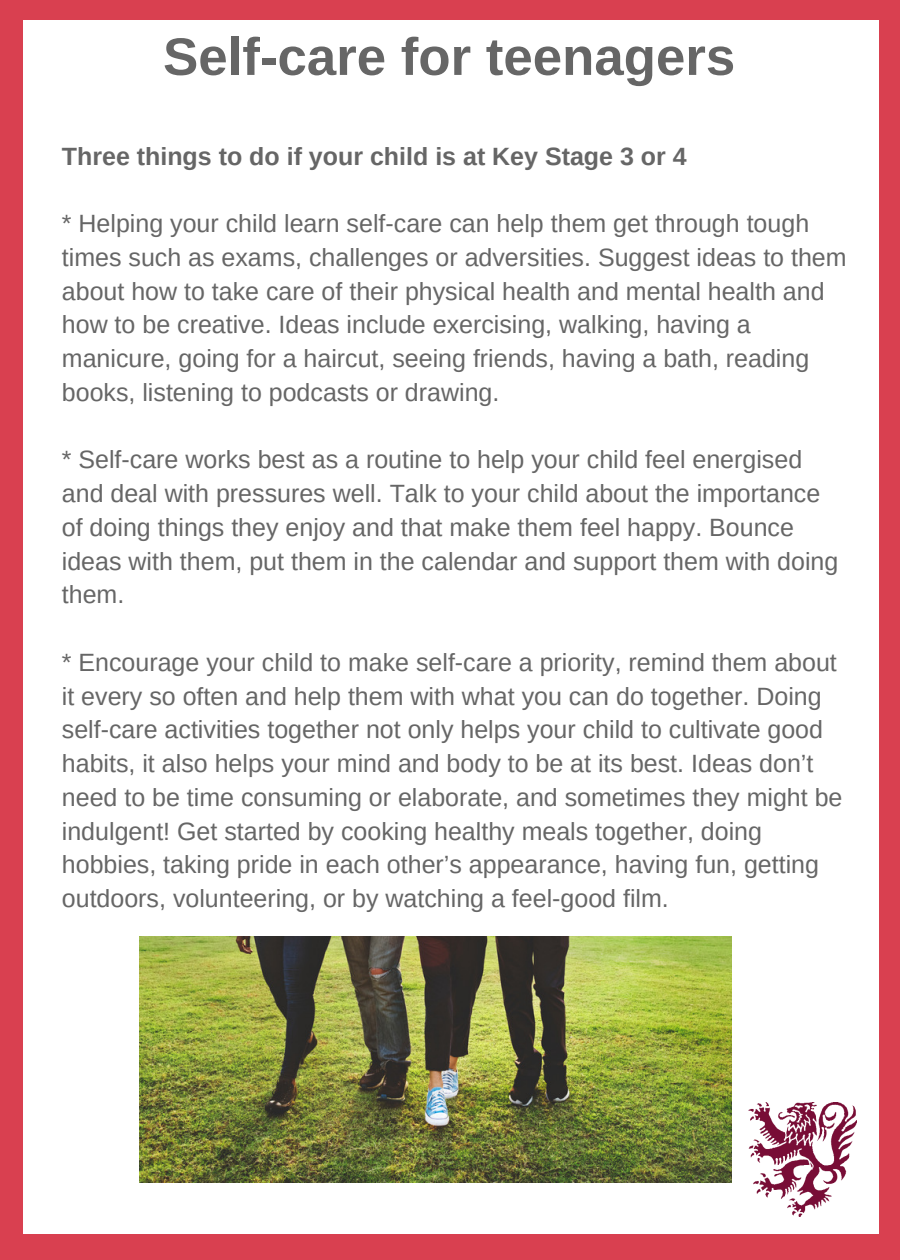
<style>
.page{position:relative;width:900px;height:1260px;background:#d94050}
.page>*{position:absolute;margin:0;border:0;box-sizing:border-box;transform-origin:0 0}
.t1{font:700 52.75px "Arimo";color:#666}
.t2{font:25px/33.8px "Arimo";color:#666}
.t3{font:700 25px "Arimo";color:#666}
</style>
<div class="page">
<div style="left:23px;top:21px;width:855px;height:1213px;background:#fff"></div>
<img style="left:748px;top:1102px;width:109px;height:115px">
<img style="left:139px;top:937px;width:593px;height:245px">
<h1 class="t1" style="left:163px;top:27px;width:574px">Self-care for teenagers</h1>
<p class="t3" style="left:62px;top:142px;width:626px">Three things to do if your child is at Key Stage 3 or 4</p>
<p class="t2" style="left:62px;top:206px;width:786px">* Helping your child learn self-care can help them get through tough times such as exams, challenges or adversities. Suggest ideas to them about how to take care of their physical health and mental health and how to be creative. Ideas include exercising, walking, having a manicure, going for a haircut, seeing friends, having a bath, reading books, listening to podcasts or drawing.</p>
<p class="t2" style="left:62px;top:443px;width:778px">* Self-care works best as a routine to help your child feel energised and deal with pressures well. Talk to your child about the importance of doing things they enjoy and that make them feel happy. Bounce ideas with them, put them in the calendar and support them with doing them.</p>
<p class="t2" style="left:62px;top:645px;width:782px">* Encourage your child to make self-care a priority, remind them about it every so often and help them with what you can do together. Doing self-care activities together not only helps your child to cultivate good habits, it also helps your mind and body to be at its best. Ideas don’t need to be time consuming or elaborate, and sometimes they might be indulgent! Get started by cooking healthy meals together, doing hobbies, taking pride in each other’s appearance, having fun, getting outdoors, volunteering, or by watching a feel-good film.</p>
</div>
